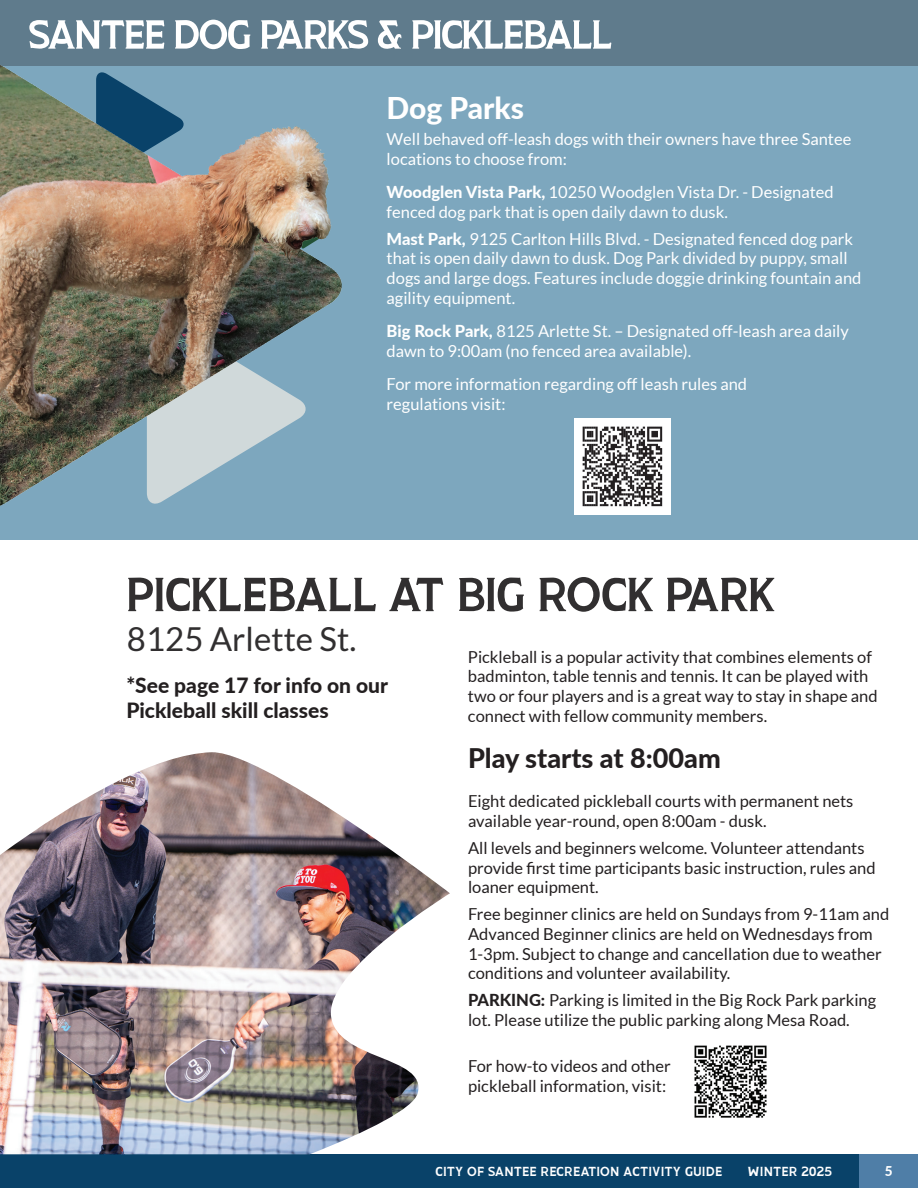
<style>
.page{position:relative;width:918px;height:1188px;background:#fff}
.page>*{position:absolute;margin:0;border:0;box-sizing:border-box;transform-origin:0 0}
.t1{font:60px "Longway";letter-spacing:-.01em;color:#312f30}
.t2{font:51px "Longway";letter-spacing:-.035em;color:#fff}
.t3{font:33px "Lato";color:#312f30}
.t4{font:800 30px "Lato";color:#fff}
.t5{font:800 27px "Lato";color:#231f20}
.t6{font:800 21px/25.2px "Lato";color:#231f20}
.t7{font:16.5px/19.8px "Lato";color:#231f20}
.t8{font:16.5px/19.8px "Lato";color:#fff}
.t9{font:16.5px "Longway";letter-spacing:.01em;color:#fff}
.t10{font:800 13.5px "Lato";color:#fff}
.s1{font-weight:800}
</style>
<div class="page">
<div style="left:0;top:1155px;width:918px;height:33px;background:#094269"></div>
<div style="left:860px;top:1155px;width:58px;height:33px;background:#4f7ea7"></div>
<div style="left:0;top:0;width:918px;height:67px;background:#5f7b8c"></div>
<div style="left:0;top:67px;width:918px;height:473px;background:#7da7be"></div>
<img style="left:0;top:752px;width:450px;height:402px">
<img style="left:574px;top:418px;width:97px;height:97px">
<img style="left:694px;top:1045px;width:73px;height:73px">
<img style="left:0;top:65px;width:376px;height:441px">
<h2 class="t2" style="left:28px;top:1px;width:585px">santee dog parks &amp; pickleball</h2>
<h3 class="t4" style="left:387px;top:85px;width:139px">Dog Parks</h3>
<p class="t8" style="left:387px;top:129px;width:466px">Well behaved off-leash dogs with their owners have three Santee locations to choose from:</p>
<p class="t8" style="left:387px;top:182px;width:449px"><span class="s1">Woodglen Vista Park,</span> 10250 Woodglen Vista Dr. - Designated fenced dog park that is open daily dawn to dusk.</p>
<p class="t8" style="left:387px;top:229px;width:476px"><span class="s1">Mast Park,</span> 9125 Carlton Hills Blvd. - Designated fenced dog park that is open daily dawn to dusk. Dog Park divided by puppy, small dogs and large dogs. Features include doggie drinking fountain and agility equipment.</p>
<p class="t8" style="left:387px;top:321px;width:464px"><span class="s1">Big Rock Park,</span> 8125 Arlette St. – Designated off-leash area daily dawn to 9:00am (no fenced area available).</p>
<p class="t8" style="left:387px;top:374px;width:362px">For more information regarding off leash rules and regulations visit:</p>
<h1 class="t1" style="left:125px;top:555px;width:650px">PICKLEBALL AT BIG ROCK PARK</h1>
<h3 class="t3" style="left:127px;top:620px;width:231px">8125 Arlette St.</h3>
<p class="t7" style="left:468px;top:647px;width:411px">Pickleball is a popular activity that combines elements of badminton, table tennis and tennis. It can be played with two or four players and is a great way to stay in shape and connect with fellow community members.</p>
<h3 class="t5" style="left:468px;top:738px;width:254px">Play starts at 8:00am</h3>
<p class="t7" style="left:468px;top:791px;width:387px">Eight dedicated pickleball courts with permanent nets available year-round, open 8:00am - dusk.</p>
<p class="t7" style="left:468px;top:838px;width:409px">All levels and beginners welcome. Volunteer attendants provide first time participants basic instruction, rules and loaner equipment.</p>
<p class="t7" style="left:468px;top:904px;width:423px">Free beginner clinics are held on Sundays from 9-11am and Advanced Beginner clinics are held on Wednesdays from 1-3pm. Subject to change and cancellation due to weather conditions and volunteer availability.</p>
<p class="t7" style="left:468px;top:990px;width:410px"><span class="s1">PARKING:</span> Parking is limited in the Big Rock Park parking lot. Please utilize the public parking along Mesa Road.</p>
<p class="t7" style="left:468px;top:1056px;width:204px">For how-to videos and other pickleball information, visit:</p>
<p class="t6" style="left:126px;top:671px;width:263px">*See page 17 for info on our<br>Pickleball skill classes</p>
<p class="t9" style="left:435px;top:1161px;width:288px">City of santee recreation activity guide</p>
<p class="t9" style="left:748px;top:1161px;width:85px">winter 2025</p>
<p class="t10" style="left:885px;top:1161px;width:9px">5</p>
</div>
